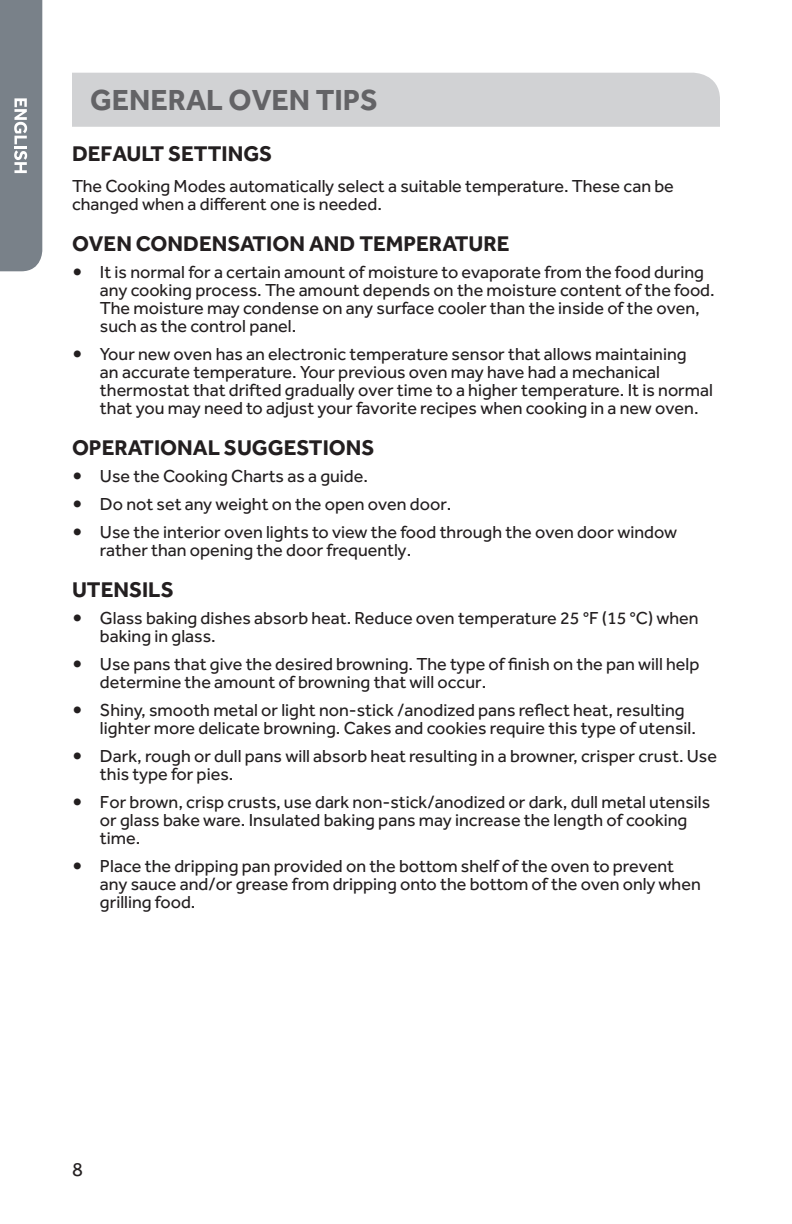
<style>
.page{position:relative;width:792px;height:1224px;background:#fff}
.page>*{position:absolute;margin:0;border:0;box-sizing:border-box;transform-origin:0 0}
.t1{font:700 30px "Effra";color:#636366}
.t2{font:700 22px "Effra";color:#231f20}
.t3{font:20px "Effra";color:#231f20}
.t4{font:18px/18px "Effra";color:#231f20}
.s1{font-weight:700;font-size:24px}
</style>
<div class="page">
<div style="left:0;top:0;width:42px;height:271px;background:#798189"></div>
<div style="left:72px;top:73px;width:648px;height:54px;background:#d1d2d4"></div>
<h1 class="t1" style="left:90px;top:82px;width:290px">GENERAL OVEN TIPS</h1>
<p class="t2" style="left:72px;top:140px;width:202px">DEFAULT SETTINGS</p>
<p class="t4" style="left:72px;top:177px;width:603px">The Cooking Modes automatically select a suitable temperature. These can be changed when a different one is needed.</p>
<p class="t2" style="left:72px;top:230px;width:439px">OVEN CONDENSATION AND TEMPERATURE</p>
<p class="t4" style="left:100px;top:263px;width:616px;text-indent:-28px"><span class="s1">•</span> It is normal for a certain amount of moisture to evaporate from the food during any cooking process. The amount depends on the moisture content of the food.<br>The moisture may condense on any surface cooler than the inside of the oven, such as the control panel.</p>
<p class="t4" style="left:100px;top:345px;width:615px;text-indent:-28px"><span class="s1">•</span> Your new oven has an electronic temperature sensor that allows maintaining<br>an accurate temperature. Your previous oven may have had a mechanical thermostat that drifted gradually over time to a higher temperature. It is normal that you may need to adjust your favorite recipes when cooking in a new oven.</p>
<p class="t2" style="left:72px;top:434px;width:304px">OPERATIONAL SUGGESTIONS</p>
<p class="t4" style="left:72px;top:467px;width:298px"><span class="s1">•</span> Use the Cooking Charts as a guide.</p>
<p class="t4" style="left:72px;top:495px;width:381px"><span class="s1">•</span> Do not set any weight on the open oven door.</p>
<p class="t4" style="left:100px;top:523px;width:579px;text-indent:-28px"><span class="s1">•</span> Use the interior oven lights to view the food through the oven door window rather than opening the door frequently.</p>
<p class="t2" style="left:72px;top:576px;width:103px">UTENSILS</p>
<p class="t4" style="left:100px;top:609px;width:600px;text-indent:-28px"><span class="s1">•</span> Glass baking dishes absorb heat. Reduce oven temperature 25 °F (15 °C) when baking in glass.</p>
<p class="t4" style="left:100px;top:655px;width:601px;text-indent:-28px"><span class="s1">•</span> Use pans that give the desired browning. The type of finish on the pan will help determine the amount of browning that will occur.</p>
<p class="t4" style="left:100px;top:701px;width:597px;text-indent:-28px"><span class="s1">•</span> Shiny, smooth metal or light non-stick /anodized pans reflect heat, resulting lighter more delicate browning. Cakes and cookies require this type of utensil.</p>
<p class="t4" style="left:100px;top:747px;width:619px;text-indent:-28px"><span class="s1">•</span> Dark, rough or dull pans will absorb heat resulting in a browner, crisper crust. Use this type for pies.</p>
<p class="t4" style="left:100px;top:793px;width:612px;text-indent:-28px"><span class="s1">•</span> For brown, crisp crusts, use dark non-stick/anodized or dark, dull metal utensils or glass bake ware. Insulated baking pans may increase the length of cooking time.</p>
<p class="t4" style="left:100px;top:857px;width:602px;text-indent:-28px"><span class="s1">•</span> Place the dripping pan provided on the bottom shelf of the oven to prevent any sauce and/or grease from dripping onto the bottom of the oven only when grilling food.</p>
<p class="t3" style="left:72px;top:1157px;width:12px">8</p>
</div>
